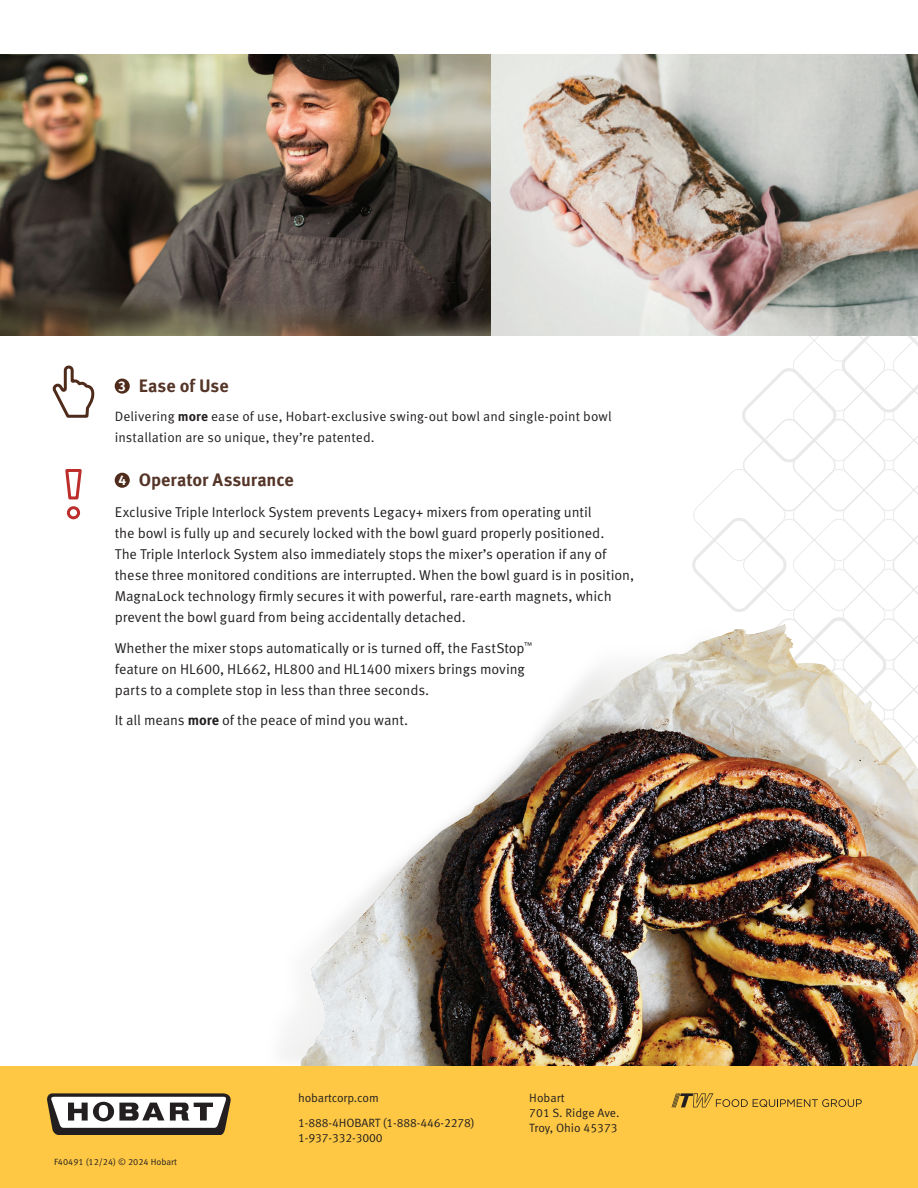
<style>
.page{position:relative;width:918px;height:1188px;background:#fff}
.page>*{position:absolute;margin:0;border:0;box-sizing:border-box;transform-origin:0 0}
.t1{font:700 18px "Meta Pro";letter-spacing:-.005em;color:#553528}
.t2{font:14.25px/21px "Meta Pro Norm";letter-spacing:-.005em;color:#231f20}
.t3{font:13.5px/21px "Meta Pro Norm";letter-spacing:.01em;color:#231f20}
.t4{font:12px/15px "Meta Pro Norm";letter-spacing:-.01em;color:#231f20}
.t5{font:9px "Meta Pro Norm";color:#231f20}
.s1{font-family:"Fira Sans";font-weight:600;font-size:13.95px;color:#fff}
.s2{font-family:"Meta Pro";font-weight:700}
</style>
<div class="page">
<img style="left:282px;top:654px;width:390px;height:412px">
<img style="left:0;top:54px;width:491px;height:282px">
<div style="left:115px;top:379px;width:15px;height:15px;background:#4f2b1c;border-radius:50%"></div>
<div style="left:115px;top:473px;width:15px;height:15px;background:#4f2b1c;border-radius:50%"></div>
<div style="left:0;top:1066px;width:918px;height:122px;background:#fec844"></div>
<svg style="left:47px;top:1093px;width:184px;height:41px;background:#99958f"></svg>
<img style="left:491px;top:54px;width:427px;height:282px">
<svg style="left:52px;top:365px;width:43px;height:53px"></svg>
<svg style="left:65px;top:469px;width:17px;height:31px"></svg>
<div style="left:67px;top:506px;width:13px;height:13px;border:3px solid #bc2d2c;border-radius:50%"></div>
<img style="left:672px;top:169px;width:246px;height:939px">
<p class="t1" style="left:119px;top:372px;width:112px"><span class="s1">3</span> Ease of Use</p>
<p class="t3" style="left:115px;top:405px;width:499px">Delivering <span class="s2">more</span> ease of use, Hobart-exclusive swing-out bowl and single-point bowl installation are so unique, they’re patented.</p>
<p class="t1" style="left:118px;top:466px;width:177px"><span class="s1">4</span> Operator Assurance</p>
<p class="t2" style="left:115px;top:501px;width:521px">Exclusive Triple Interlock System prevents Legacy+ mixers from operating until<br>the bowl is fully up and securely locked with the bowl guard properly positioned.<br>The Triple Interlock System also immediately stops the mixer’s operation if any of these three monitored conditions are interrupted. When the bowl guard is in position, MagnaLock technology firmly secures it with powerful, rare-earth magnets, which prevent the bowl guard from being accidentally detached.</p>
<p class="t2" style="left:115px;top:636px;width:419px">Whether the mixer stops automatically or is turned off, the FastStop<sup>™ </sup>feature on HL600, HL662, HL800 and HL1400 mixers brings moving parts to a complete stop in less than three seconds.</p>
<p class="t2" style="left:115px;top:709px;width:295px">It all means <span class="s2">more</span> of the peace of mind you want.</p>
<p class="t5" style="left:54px;top:1155px;width:125px">F40491 (12/24) © 2024 Hobart</p>
<p class="t4" style="left:298px;top:1085px;width:178px;line-height:24.8px">hobartcorp.com<br>1-888-4HOBART (1-888-446-2278)</p>
<p class="t4" style="left:298px;top:1129px;width:86px">1-937-332-3000</p>
<p class="t4" style="left:529px;top:1090px;width:92px">Hobart<br>701 S. Ridge Ave.<br>Troy, Ohio 45373</p>
</div>
